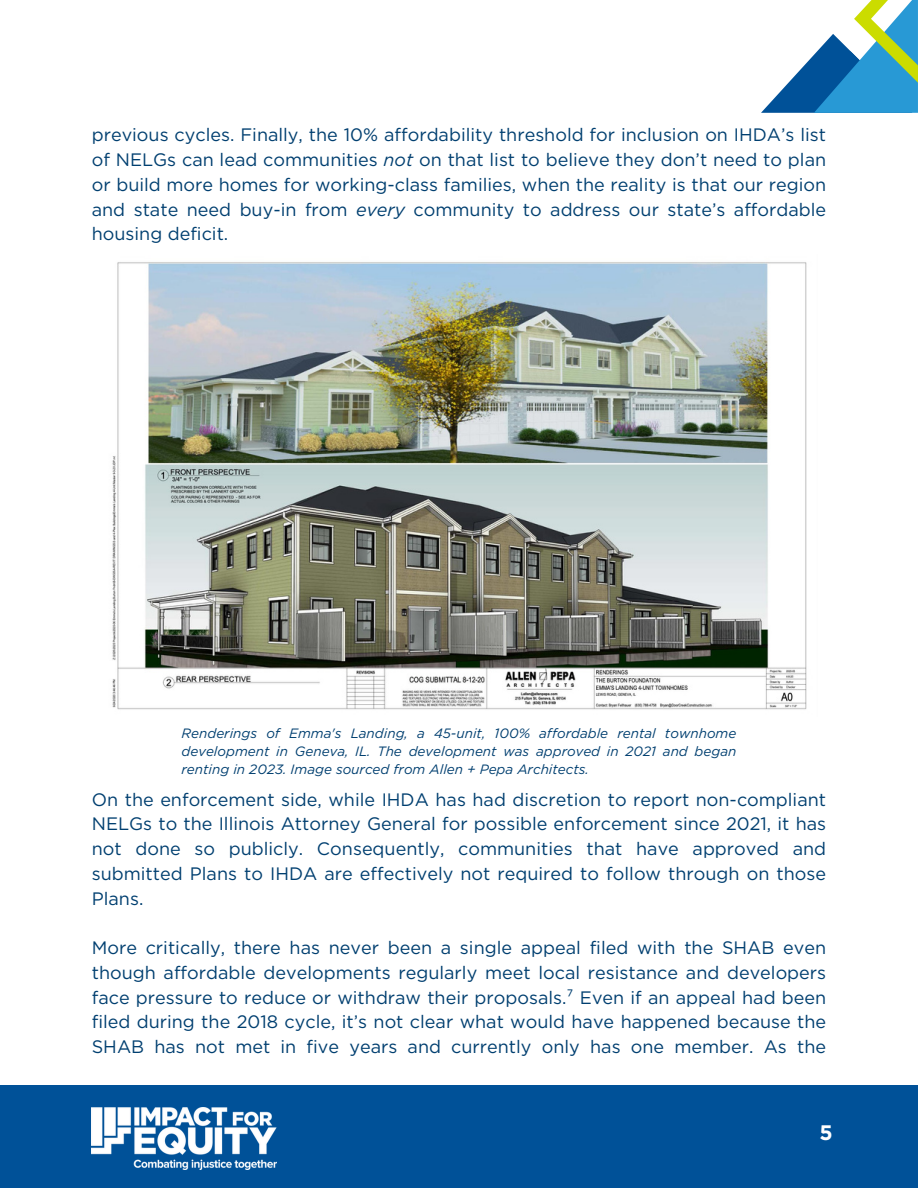
<style>
.page{position:relative;width:918px;height:1188px;background:#fff}
.page>*{position:absolute;margin:0;border:0;box-sizing:border-box;transform-origin:0 0}
.t1{font:700 21px "Gotham";color:#fff}
.t2{font:18px/24.8px "Gotham";color:#003f70;text-align:justify}
.t3{font:italic 13.5px/18px "Gotham";color:#003f70;text-align:justify}
.s1{font-style:italic}
</style>
<div class="page">
<svg style="left:761px;top:0;width:157px;height:113px"></svg>
<div style="left:0;top:1085px;width:918px;height:103px;background:#005198"></div>
<img style="left:112px;top:262px;width:695px;height:448px">
<img style="left:92px;top:1108px;width:184px;height:62px">
<p class="t2" style="left:92px;top:123px;width:736px">previous cycles. Finally, the 10% affordability threshold for inclusion on IHDA’s list of NELGs can lead communities <span class="s1">not</span> on that list to believe they don’t need to plan or build more homes for working-class families, when the reality is that our region and state need buy-in from <span class="s1">every</span> community to address our state’s affordable housing deficit.</p>
<p class="t3" style="left:182px;top:724px;width:556px">Renderings of Emma's Landing, a 45-unit, 100% affordable rental townhome development in Geneva, IL. The development was approved in 2021 and began renting in 2023. Image sourced from Allen + Pepa Architects.</p>
<h1 class="t2" style="left:92px;top:787px;width:736px">On the enforcement side, while IHDA has had discretion to report non-compliant NELGs to the Illinois Attorney General for possible enforcement since 2021, it has not done so publicly. Consequently, communities that have approved and submitted Plans to IHDA are effectively not required to follow through on those Plans.</h1>
<p class="t2" style="left:92px;top:935px;width:736px">More critically, there has never been a single appeal filed with the SHAB even though affordable developments regularly meet local resistance and developers face pressure to reduce or withdraw their proposals.⁷ Even if an appeal had been filed during the 2018 cycle, it’s not clear what would have happened because the SHAB has not met in five years and currently only has one member. As the</p>
<h1 class="t1" style="left:820px;top:1120px;width:15px">5</h1>
</div>
